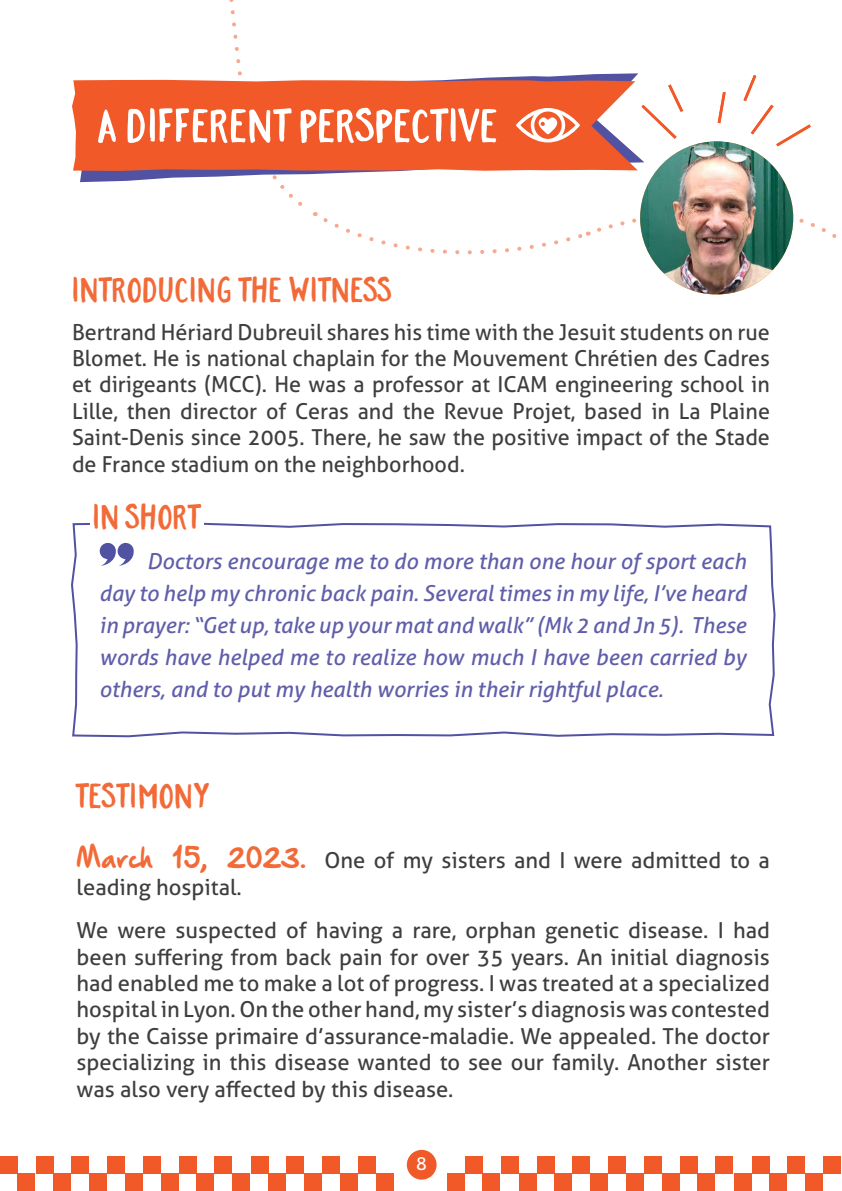
<style>
.page{position:relative;width:842px;height:1191px;background:#fff}
.page>*{position:absolute;margin:0;border:0;box-sizing:border-box;transform-origin:0 0}
.t1{font:54px "Toolbox Hunterswood";color:#fff}
.t2{font:40px "Toolbox Hunterswood";color:#f26a37}
.t3{font:22px/26.4px "Aller";color:#3e3e3f;text-align:justify}
.t4{font:italic 22px/32px "Aller";color:#605ea9;text-align:justify}
.t5{font:18px "Aller";color:#fff}
.s1{font-family:"Hand Of Sean Demo";font-size:24px;color:#f26a37}
</style>
<div class="page">
<div style="left:407px;top:1149px;width:30px;height:30px;background:#f15929;border-radius:50%"></div>
<img style="left:640px;top:141px;width:153px;height:153px;border-radius:77px">
<div style="left:53px;top:1173px;width:18px;height:18px;background:#f15929"></div>
<div style="left:125px;top:1173px;width:17px;height:18px;background:#f15929"></div>
<div style="left:197px;top:1173px;width:17px;height:18px;background:#f15929"></div>
<div style="left:268px;top:1173px;width:17px;height:18px;background:#f15929"></div>
<div style="left:340px;top:1173px;width:17px;height:18px;background:#f15929"></div>
<div style="left:0;top:1156px;width:17px;height:17px;background:#f15929"></div>
<div style="left:71px;top:1156px;width:18px;height:17px;background:#f15929"></div>
<div style="left:143px;top:1156px;width:17px;height:17px;background:#f15929"></div>
<div style="left:215px;top:1156px;width:17px;height:17px;background:#f15929"></div>
<div style="left:286px;top:1156px;width:18px;height:17px;background:#f15929"></div>
<div style="left:358px;top:1156px;width:17px;height:17px;background:#f15929"></div>
<div style="left:18px;top:1173px;width:17px;height:18px;background:#f15929"></div>
<div style="left:89px;top:1173px;width:18px;height:18px;background:#f15929"></div>
<div style="left:161px;top:1173px;width:17px;height:18px;background:#f15929"></div>
<div style="left:233px;top:1173px;width:17px;height:18px;background:#f15929"></div>
<div style="left:304px;top:1173px;width:18px;height:18px;background:#f15929"></div>
<div style="left:376px;top:1173px;width:17px;height:18px;background:#f15929"></div>
<div style="left:36px;top:1156px;width:17px;height:17px;background:#f15929"></div>
<div style="left:108px;top:1156px;width:17px;height:17px;background:#f15929"></div>
<div style="left:179px;top:1156px;width:18px;height:17px;background:#f15929"></div>
<div style="left:251px;top:1156px;width:17px;height:17px;background:#f15929"></div>
<div style="left:322px;top:1156px;width:18px;height:17px;background:#f15929"></div>
<div style="left:483px;top:1173px;width:17px;height:18px;background:#f15929"></div>
<div style="left:554px;top:1173px;width:18px;height:18px;background:#f15929"></div>
<div style="left:626px;top:1173px;width:17px;height:18px;background:#f15929"></div>
<div style="left:698px;top:1173px;width:17px;height:18px;background:#f15929"></div>
<div style="left:769px;top:1173px;width:18px;height:18px;background:#f15929"></div>
<div style="left:501px;top:1156px;width:17px;height:17px;background:#f15929"></div>
<div style="left:572px;top:1156px;width:18px;height:17px;background:#f15929"></div>
<div style="left:644px;top:1156px;width:17px;height:17px;background:#f15929"></div>
<div style="left:716px;top:1156px;width:17px;height:17px;background:#f15929"></div>
<div style="left:787px;top:1156px;width:18px;height:17px;background:#f15929"></div>
<div style="left:447px;top:1173px;width:18px;height:18px;background:#f15929"></div>
<div style="left:519px;top:1173px;width:17px;height:18px;background:#f15929"></div>
<div style="left:591px;top:1173px;width:17px;height:18px;background:#f15929"></div>
<div style="left:662px;top:1173px;width:17px;height:18px;background:#f15929"></div>
<div style="left:734px;top:1173px;width:17px;height:18px;background:#f15929"></div>
<div style="left:805px;top:1173px;width:18px;height:18px;background:#f15929"></div>
<div style="left:465px;top:1156px;width:18px;height:17px;background:#f15929"></div>
<div style="left:537px;top:1156px;width:17px;height:17px;background:#f15929"></div>
<div style="left:609px;top:1156px;width:17px;height:17px;background:#f15929"></div>
<div style="left:680px;top:1156px;width:18px;height:17px;background:#f15929"></div>
<div style="left:752px;top:1156px;width:17px;height:17px;background:#f15929"></div>
<div style="left:824px;top:1156px;width:17px;height:17px;background:#f15929"></div>
<svg style="left:71px;top:522px;width:705px;height:216px"></svg>
<div style="left:90px;top:503px;width:114px;height:42px;background:#fff"></div>
<svg style="left:99px;top:542px;width:35px;height:24px"></svg>
<svg style="left:80px;top:79px;width:109px;height:103px"></svg>
<div style="left:72px;top:80px;width:117px;height:91px;background:#f15929"></div>
<svg style="left:189px;top:0;width:648px;height:275px"></svg>
<p class="t1" style="left:98px;top:95px;width:403px">A DIFFERENT PERSPECTIVE</p>
<p class="t2" style="left:72px;top:267px;width:322px">INTRODUCING THE WITNESS</p>
<p class="t3" style="left:72px;top:318px;width:699px">Bertrand Hériard Dubreuil shares his time with the Jesuit students on rue Blomet. He is national chaplain for the Mouvement Chrétien des Cadres et dirigeants (MCC). He was a professor at ICAM engineering school in Lille, then director of Ceras and the Revue Projet, based in La Plaine Saint-Denis since 2005. There, he saw the positive impact of the Stade de France stadium on the neighborhood.</p>
<p class="t2" style="left:93px;top:494px;width:110px">IN SHORT</p>
<p class="t4" style="left:99px;top:545px;width:648px;text-indent:47px">Doctors encourage me to do more than one hour of sport each day to help my chronic back pain. Several times in my life, I’ve heard in prayer: “Get up, take up your mat and walk” (Mk 2 and Jn 5). These words have helped me to realize how much I have been carried by others, and to put my health worries in their rightful place.</p>
<p class="t2" style="left:77px;top:773px;width:135px">TESTIMONY</p>
<p class="t3" style="left:77px;top:847px;width:695px"><span class="s1">March 15, 2023.</span> One of my sisters and I were admitted to a leading hospital.</p>
<p class="t3" style="left:77px;top:917px;width:695px">We were suspected of having a rare, orphan genetic disease. I had been suffering from back pain for over 35 years. An initial diagnosis had enabled me to make a lot of progress. I was treated at a specialized hospital in Lyon. On the other hand, my sister’s diagnosis was contested by the Caisse primaire d’assurance-maladie. We appealed. The doctor specializing in this disease wanted to see our family. Another sister was also very affected by this disease.</p>
<p class="t5" style="left:416px;top:1152px;width:12px">8</p>
</div>
